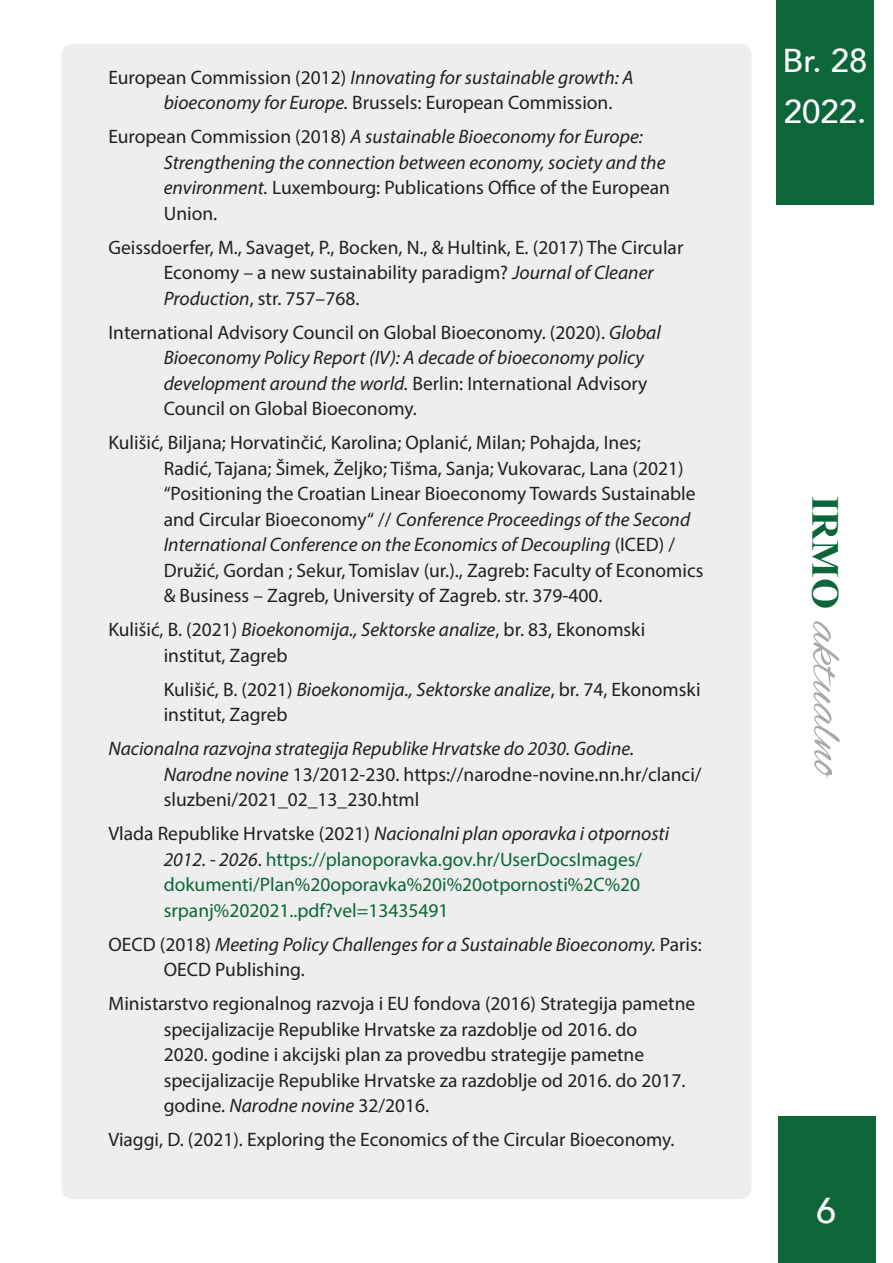
<style>
.page{position:relative;width:893px;height:1263px;background:#fff}
.page>*{position:absolute;margin:0;border:0;box-sizing:border-box;transform-origin:0 0}
.t1{font:51.3px "Alex Brush";color:#a8a9ad;scale:1.05 1}
.t2{font:500 36px "Avenir";color:#fff}
.t3{font:500 33px/51px "Avenir";color:#fff}
.literatura{font:19.5px/25.5px "Myriad Pro";color:#231f20}
.literatura-2{font:italic 19.5px/25.5px "Myriad Pro";color:#231f20}
.literatura-3{font:19.5px/25.5px "Myriad Pro";color:#0c6638}
.s1{font-style:italic}
.s2{font-style:normal}
.s3{color:#231f20}
.s4{font-style:italic;color:#231f20}
.s5{font-family:"Times New Roman";font-weight:700;font-size:38.1px;color:#0c6638}
</style>
<div class="page">
<div style="left:778px;top:1116px;width:98px;height:147px;background:#0c6638"></div>
<div style="left:776px;top:0;width:98px;height:204px;background:#0c6638"></div>
<div style="left:62px;top:44px;width:690px;height:1155px;background:#eeeeef"></div>
<p class="literatura" style="left:164px;top:64px;width:471px;text-indent:-55px">European Commission (2012) <span class="s1">Innovating for sustainable growth: A bioeconomy for Europe.</span> Brussels: European Commission.</p>
<p class="literatura-2" style="left:164px;top:124px;width:508px;text-indent:-55px"><span class="s2">European Commission (2018)</span> A sustainable Bioeconomy for Europe:<br>Strengthening the connection between economy, society and the environment. <span class="s2">Luxembourg: Publications Office of the European Union.</span></p>
<p class="literatura" style="left:164px;top:234px;width:521px;text-indent:-55px">Geissdoerfer, M., Savaget, P., Bocken, N., &amp; Hultink, E. (2017) The Circular<br>Economy – a new sustainability paradigm? <span class="s1">Journal of Cleaner<br>Production</span>, str. 757–768.</p>
<p class="literatura" style="left:164px;top:319px;width:499px;text-indent:-55px">International Advisory Council on Global Bioeconomy. (2020). <span class="s1">Global Bioeconomy Policy Report (IV): A decade of bioeconomy policy development around the world.</span> Berlin: International Advisory Council on Global Bioeconomy.</p>
<p class="literatura" style="left:164px;top:430px;width:541px;text-indent:-55px">Kulišić, Biljana; Horvatinčić, Karolina; Oplanić, Milan; Pohajda, Ines;<br>Radić, Tajana; Šimek, Željko; Tišma, Sanja; Vukovarac, Lana (2021) “Positioning the Croatian Linear Bioeconomy Towards Sustainable and Circular Bioeconomy“ // <span class="s1">Conference Proceedings of the Second International Conference on the Economics of Decoupling</span> (ICED) / Družić, Gordan ; Sekur, Tomislav (ur.)., Zagreb: Faculty of Economics &amp; Business – Zagreb, University of Zagreb. str. 379-400.</p>
<p class="literatura" style="left:164px;top:617px;width:483px;text-indent:-55px">Kulišić, B. (2021) <span class="s1">Bioekonomija., Sektorske analize</span>, br. 83, Ekonomski institut, Zagreb</p>
<p class="literatura" style="left:164px;top:676px;width:538px">Kulišić, B. (2021) <span class="s1">Bioekonomija., Sektorske analize</span>, br. 74, Ekonomski institut, Zagreb</p>
<p class="literatura" style="left:164px;top:736px;width:539px;text-indent:-55px"><span class="s1">Nacionalna razvojna strategija Republike Hrvatske do 2030. Godine.<br>Narodne novine</span> 13/2012-230. https://narodne-novine.nn.hr/clanci/ sluzbeni/2021_02_13_230.html</p>
<p class="literatura-3" style="left:164px;top:821px;width:507px;text-indent:-55px"><span class="s3">Vlada Republike Hrvatske (2021)</span> <span class="s4">Nacionalni plan oporavka i otpornosti 2012. - 2026</span><span class="s3">.</span> https://planoporavka.gov.hr/UserDocsImages/ dokumenti/Plan%20oporavka%20i%20otpornosti%2C%20 srpanj%202021..pdf?vel=13435491</p>
<p class="literatura-2" style="left:164px;top:931px;width:540px;text-indent:-55px"><span class="s2">OECD (2018)</span> Meeting Policy Challenges for a Sustainable Bioeconomy. <span class="s2">Paris:<br>OECD Publishing.</span></p>
<p class="literatura" style="left:164px;top:991px;width:533px;text-indent:-55px">Ministarstvo regionalnog razvoja i EU fondova (2016) Strategija pametne specijalizacije Republike Hrvatske za razdoblje od 2016. do<br>2020. godine i akcijski plan za provedbu strategije pametne specijalizacije Republike Hrvatske za razdoblje od 2016. do 2017. godine. <span class="s1">Narodne novine</span> 32/2016.</p>
<p class="literatura" style="left:108px;top:1127px;width:568px">Viaggi, D. (2021). Exploring the Economics of the Circular Bioeconomy.</p>
<h3 class="t3" style="left:783px;top:33px;width:87px">Br. 28<br>2022.</h3>
<h1 class="t1" style="left:856px;top:496px;width:272px;rotate:90deg"><span class="s5">IRMO</span> aktualno</h1>
<h2 class="t2" style="left:816px;top:1179px;width:22px">6</h2>
</div>
